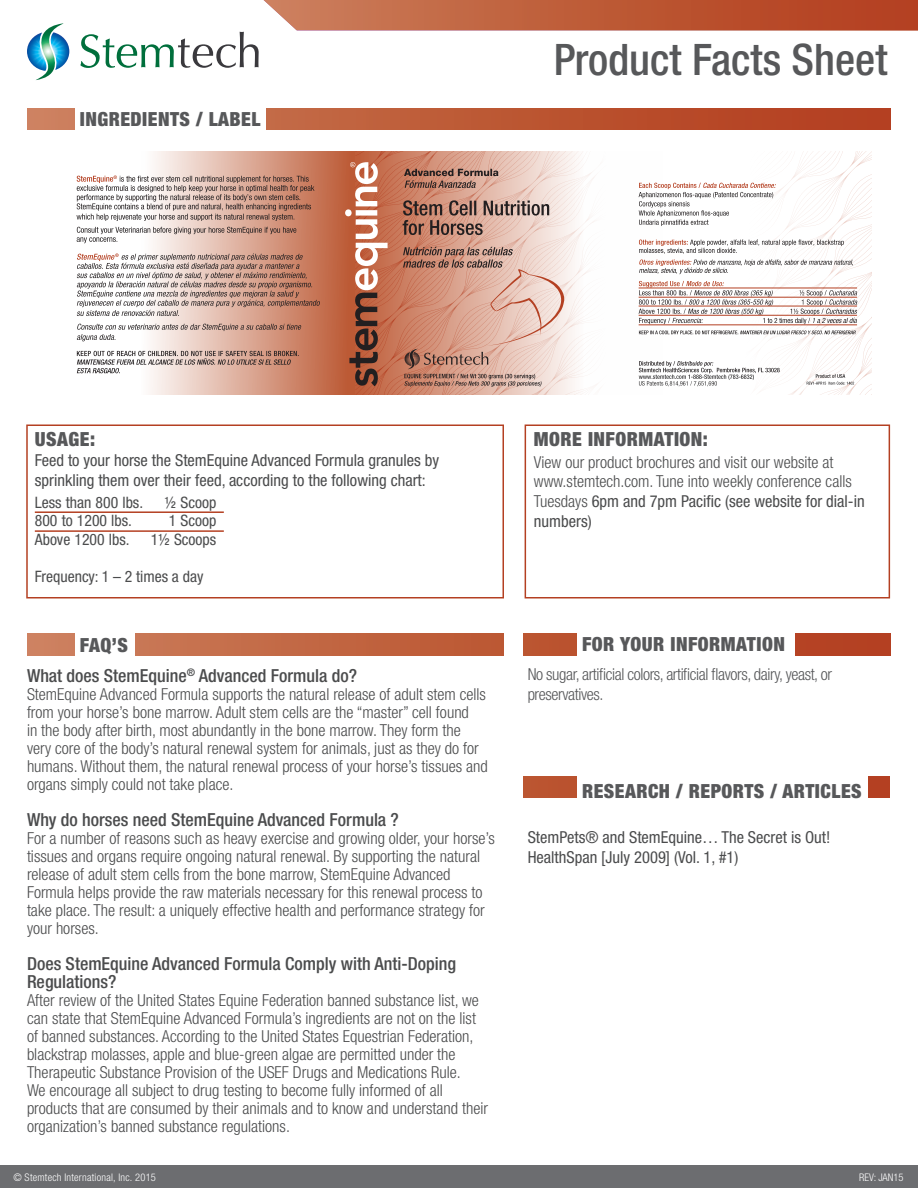
<style>
.page{position:relative;width:918px;height:1188px;background:#fff}
.page>*{position:absolute;margin:0;border:0;box-sizing:border-box;transform-origin:0 0}
.t1{font:500 condensed 43.5px "Helvetica Neue LTW1 G";color:#57585a}
.t2{font:900 condensed 19.5px "Helvetica Neue LTW1 G";letter-spacing:.025em;color:#57585a}
.t3{font:500 condensed 18px/18px "Helvetica Neue";color:#4b4c4d}
.t4{font:300 condensed 16.5px/18px "Helvetica Neue";color:#4b4c4d}
.t5{font:condensed 16.5px/19.8px "Helvetica Neue LTW1 G";color:#4b4c4d}
.t6{font:300 condensed 16.5px/19.8px "Helvetica Neue";letter-spacing:-.025em;color:#57585a}
.t7{font:condensed 15.75px "Helvetica Neue LTW1 G";color:#4b4c4d}
.t8{font:300 condensed 10.5px "Helvetica Neue";letter-spacing:.02em;color:#fff}
.t9{font:300 condensed 10.5px "Helvetica Neue";color:#fff}
.s1{font-family:"Helvetica Neue LTW1 G";font-weight:400}
</style>
<div class="page">
<svg style="left:80px;top:0;width:838px;height:68px"></svg>
<svg style="left:27px;top:23px;width:42px;height:57px"></svg>
<div style="left:0;top:1165px;width:918px;height:23px;background:#6c6d70"></div>
<div style="left:26px;top:776px;width:864px;height:22px;background:linear-gradient(to bottom,#b94e2c,#b94e2c)"></div>
<div style="left:0;top:764px;width:523px;height:42px;background:#fff"></div>
<svg style="left:27px;top:108px;width:863px;height:21px;background:#b53"></svg>
<div style="left:26px;top:424px;width:478px;height:174px;border:2px solid #b44022"></div>
<div style="left:525px;top:424px;width:365px;height:174px;border:2px solid #b44022"></div>
<svg style="left:27px;top:634px;width:863px;height:21px;background:#bf613e"></svg>
<div style="left:141px;top:151px;width:214px;height:243px;background:linear-gradient(to right,#fefffe,#ba5731)"></div>
<svg style="left:77px;top:351px;width:222px;height:22px"></svg>
<svg style="left:77px;top:324px;width:224px;height:17px"></svg>
<svg style="left:77px;top:253px;width:243px;height:63px"></svg>
<svg style="left:77px;top:227px;width:219px;height:16px"></svg>
<svg style="left:77px;top:175px;width:238px;height:46px"></svg>
<svg style="left:345px;top:151px;width:527px;height:243px"></svg>
<div style="left:75px;top:104px;width:191px;height:30px;background:#fff"></div>
<div style="left:75px;top:630px;width:60px;height:30px;background:#fff"></div>
<div style="left:577px;top:629px;width:217px;height:30px;background:#fff"></div>
<div style="left:577px;top:776px;width:291px;height:30px;background:#fff"></div>
<div style="left:504px;top:621px;width:19px;height:43px;background:#fff"></div>
<hr style="left:35px;top:511px;width:189px;height:2px;background:#b44022">
<hr style="left:35px;top:530px;width:189px;height:2px;background:#b44022">
<p class="t2" style="left:80px;top:108px;width:182px">INGREDIENTS / LABEL</p>
<h1 class="t1" style="left:554px;top:33px;width:335px">Product Facts Sheet</h1>
<p class="t2" style="left:35px;top:428px;width:62px">USAGE:</p>
<p class="t2" style="left:534px;top:428px;width:176px">MORE INFORMATION:</p>
<p class="t5" style="left:35px;top:451px;width:406px">Feed to your horse the StemEquine Advanced Formula granules by sprinkling them over their feed, according to the following chart:</p>
<p class="t7" style="left:35px;top:493px;width:110px">Less than 800 lbs.</p>
<p class="t7" style="left:165px;top:493px;width:53px">½ Scoop</p>
<p class="t7" style="left:35px;top:512px;width:99px">800 to 1200 lbs.</p>
<p class="t7" style="left:169px;top:512px;width:49px">1 Scoop</p>
<p class="t7" style="left:35px;top:531px;width:96px">Above 1200 lbs.</p>
<p class="t7" style="left:151px;top:531px;width:67px">1½ Scoops</p>
<p class="t7" style="left:35px;top:567px;width:170px">Frequency: 1 – 2 times a day</p>
<p class="t4" style="left:534px;top:453px;width:301px">View our product brochures and visit our website at</p>
<p class="t4" style="left:534px;top:471px;width:332px;line-height:19.8px">www.stemtech.com. Tune into weekly conference calls<br>Tuesdays <span class="s1">6pm and 7pm Pacific (see website for dial-in numbers)</span></p>
<p class="t2" style="left:80px;top:634px;width:50px">FAQ’S</p>
<p class="t2" style="left:582px;top:633px;width:204px">FOR YOUR INFORMATION</p>
<p class="t3" style="left:27px;top:666px;width:332px">What does StemEquine<sup>®</sup> Advanced Formula do?</p>
<p class="t4" style="left:27px;top:685px;width:462px">StemEquine Advanced Formula supports the natural release of adult stem cells from your horse’s bone marrow. Adult stem cells are the “master” cell found<br>in the body after birth, most abundantly in the bone marrow. They form the very core of the body’s natural renewal system for animals, just as they do for humans. Without them, the natural renewal process of your horse’s tissues and organs simply could not take place.</p>
<p class="t3" style="left:27px;top:810px;width:373px">Why do horses need StemEquine Advanced Formula ?</p>
<p class="t4" style="left:27px;top:829px;width:469px">For a number of reasons such as heavy exercise and growing older, your horse’s tissues and organs require ongoing natural renewal. By supporting the natural release of adult stem cells from the bone marrow, StemEquine Advanced Formula helps provide the raw materials necessary for this renewal process to take place. The result: a uniquely effective health and performance strategy for your horses.</p>
<p class="t3" style="left:27px;top:954px;width:431px">Does StemEquine Advanced Formula Comply with Anti-Doping<br>Regulations?</p>
<p class="t4" style="left:27px;top:991px;width:463px">After review of the United States Equine Federation banned substance list, we can state that StemEquine Advanced Formula’s ingredients are not on the list of banned substances. According to the United States Equestrian Federation, blackstrap molasses, apple and blue-green algae are permitted under the Therapeutic Substance Provision of the USEF Drugs and Medications Rule.<br>We encourage all subject to drug testing to become fully informed of all products that are consumed by their animals and to know and understand their organization’s banned substance regulations.</p>
<p class="t6" style="left:528px;top:664px;width:306px">No sugar, artificial colors, artificial flavors, dairy, yeast, or preservatives.</p>
<p class="t2" style="left:582px;top:780px;width:281px">RESEARCH / REPORTS / ARTICLES</p>
<p class="t5" style="left:528px;top:828px;width:304px">StemPets® and StemEquine… The Secret is Out!<br>HealthSpan [July 2009] (Vol. 1, #1)</p>
<p class="t8" style="left:14px;top:1171px;width:144px">© Stemtech International, Inc. 2015</p>
<p class="t9" style="left:859px;top:1171px;width:46px">REV: JAN15</p>
</div>
